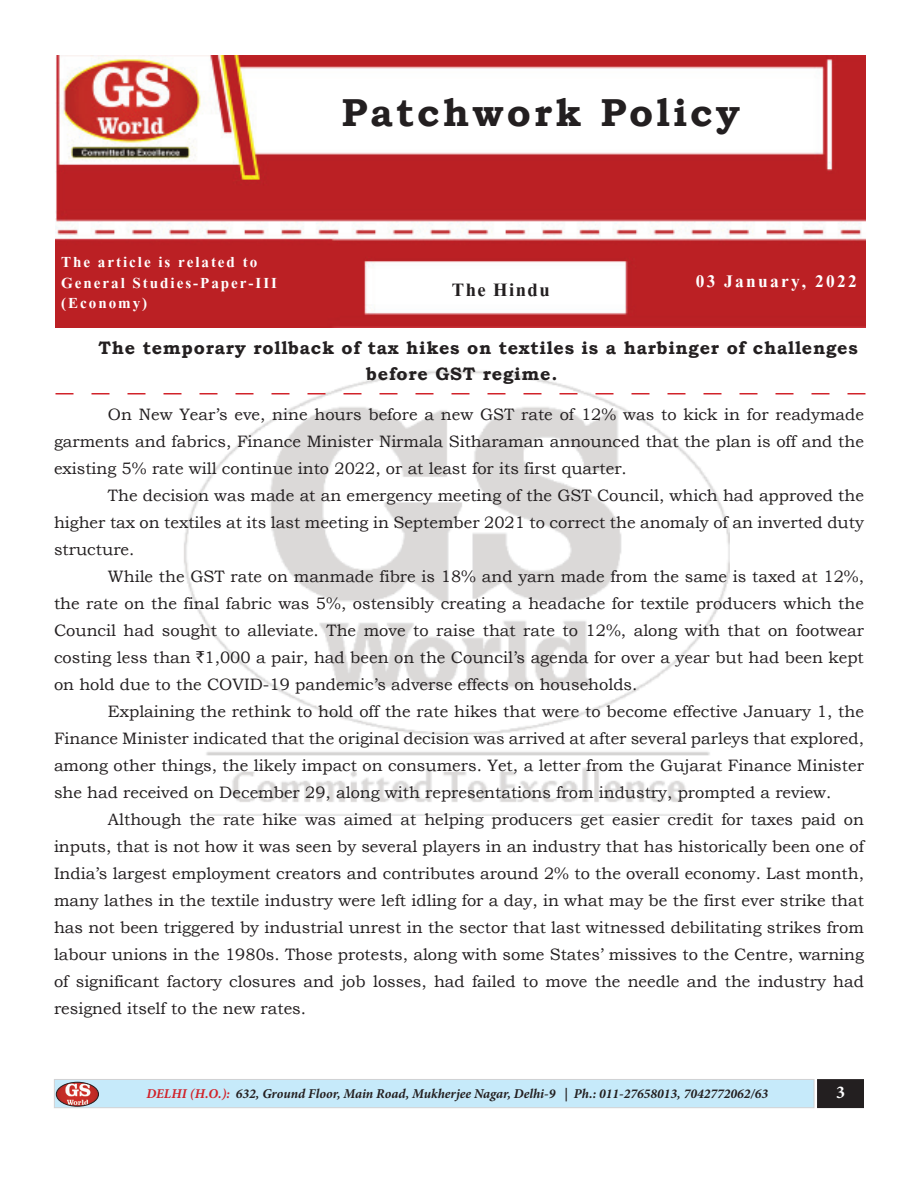
<style>
.page{position:relative;width:918px;height:1188px;background:#fff}
.page>*{position:absolute;margin:0;border:0;box-sizing:border-box;transform-origin:0 0}
.t1{font:700 39px "Bookman Old Style";letter-spacing:.08em;color:#231f20}
.t2{font:700 24px "Kokila";letter-spacing:.06em;color:#231f20}
.t3{font:700 22.5px "Kokila";letter-spacing:.1em;color:#fff}
.t4{font:700 19.5px/20.4px "Kokila";letter-spacing:.1em;color:#fff}
.t5{font:700 18px/26.5px "Bookman Old Style";letter-spacing:.04em;color:#231f20}
.t6{font:700 18px "Minion Pro";color:#fff}
.t7{font:16.5px/27px "Bookman Old Style";color:#231f20;text-align:justify}
.t8{font:italic 700 13.5px "Minion Pro";color:#231f20}
.s1{font-family:"Rupee Foradian"}
.s2{color:#d1232a}
</style>
<div class="page">
<img style="left:184px;top:370px;width:545px;height:445px">
<div style="left:54px;top:1079px;width:760px;height:29px;background:#c6eafa;border:1px solid #d1d2d4"></div>
<div style="left:818px;top:1080px;width:45px;height:27px;background:#231f20"></div>
<div style="left:817px;top:1079px;width:47px;height:29px;border:2px solid #231f20"></div>
<img style="left:56px;top:1082px;width:43px;height:24px">
<div style="left:56px;top:1082px;width:43px;height:24px;border:1px solid #231f20;border-radius:50%"></div>
<img style="left:56px;top:55px;width:810px;height:273px">
<svg style="left:56px;top:393px;width:810px;height:1px"></svg>
<p class="t4" style="left:61px;top:254px;width:217px">The article is related to<br>General Studies-Paper-III (Economy)</p>
<h1 class="t1" style="left:342px;top:84px;width:400px">Patchwork Policy</h1>
<h2 class="t2" style="left:452px;top:277px;width:99px">The Hindu</h2>
<h3 class="t3" style="left:696px;top:270px;width:162px">03 January, 2022</h3>
<p class="t5" style="left:366px;top:334px;width:493px;text-indent:-268px">The temporary rollback of tax hikes on textiles is a harbinger of challenges before GST regime.</p>
<p class="t7" style="left:54px;top:401px;width:812px;text-indent:54px">On New Year’s eve, nine hours before a new GST rate of 12% was to kick in for readymade garments and fabrics, Finance Minister Nirmala Sitharaman announced that the plan is off and the existing 5% rate will continue into 2022, or at least for its first quarter.</p>
<p class="t7" style="left:54px;top:482px;width:812px;text-indent:54px">The decision was made at an emergency meeting of the GST Council, which had approved the higher tax on textiles at its last meeting in September 2021 to correct the anomaly of an inverted duty structure.</p>
<p class="t7" style="left:54px;top:563px;width:812px;text-indent:54px">While the GST rate on manmade fibre is 18% and yarn made from the same is taxed at 12%, the rate on the final fabric was 5%, ostensibly creating a headache for textile producers which the Council had sought to alleviate. The move to raise that rate to 12%, along with that on footwear costing less than <span class="s1">`</span>1,000 a pair, had been on the Council’s agenda for over a year but had been kept on hold due to the COVID-19 pandemic’s adverse effects on households.</p>
<p class="t7" style="left:54px;top:698px;width:812px;text-indent:54px">Explaining the rethink to hold off the rate hikes that were to become effective January 1, the Finance Minister indicated that the original decision was arrived at after several parleys that explored, among other things, the likely impact on consumers. Yet, a letter from the Gujarat Finance Minister she had received on December 29, along with representations from industry, prompted a review.</p>
<p class="t7" style="left:54px;top:805px;width:812px;text-indent:54px">Although the rate hike was aimed at helping producers get easier credit for taxes paid on inputs, that is not how it was seen by several players in an industry that has historically been one of India’s largest employment creators and contributes around 2% to the overall economy. Last month, many lathes in the textile industry were left idling for a day, in what may be the first ever strike that has not been triggered by industrial unrest in the sector that last witnessed debilitating strikes from labour unions in the 1980s. Those protests, along with some States’ missives to the Centre, warning of significant factory closures and job losses, had failed to move the needle and the industry had resigned itself to the new rates.</p>
<p class="t8" style="left:146px;top:1085px;width:623px"><span class="s2">DELHI (H.O.):</span> 632, Ground Floor, Main Road, Mukherjee Nagar, Delhi-9 | Ph.: 011-27658013, 7042772062/63</p>
<p class="t6" style="left:836px;top:1079px;width:10px">3</p>
</div>
